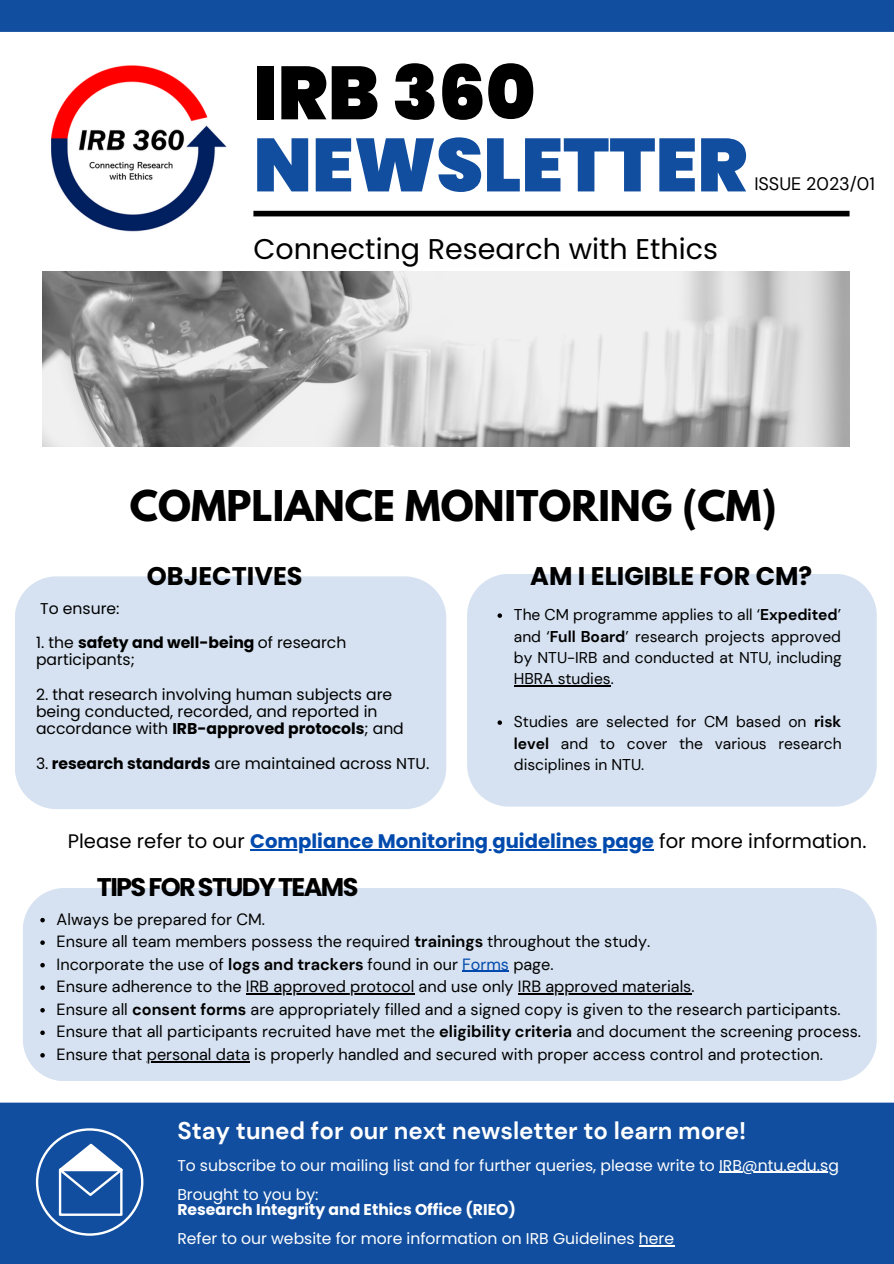
<style>
.page{position:relative;width:894px;height:1264px;background:#fff}
.page>*{position:absolute;margin:0;border:0;box-sizing:border-box;transform-origin:0 0}
.t1{font:900 75px "Poppins";color:#114e9f}
.t2{font:900 75px "Poppins";color:#000}
.t3{font:700 37.5px "League Spartan";color:#000}
.t4{font:28.5px "Poppins";color:#000}
.t5{font:700 25.5px "Poppins";color:#000}
.t6{font:700 25.5px "Poppins";letter-spacing:-.065em;color:#000}
.t7{font:700 24px "DM Sans";color:#fff}
.t8{font:19.65px "Poppins";color:#000}
.t9{font:18px "DM Sans";color:#000}
.t10{font:16.2px/22.5px "DM Sans";color:#000}
.t11{font:15.6px/17.2px "Poppins";color:#000}
.t12{font:15.6px/21.5px "DM Sans";color:#000;text-align:justify}
.t13{font:15.6px/29.2px "Poppins";color:#fff}
.t14{font:700 15.6px "Poppins";color:#fff}
.s1{font-weight:700}
.s2{font-weight:700;color:#004aad}
.s3{color:#004aad}
</style>
<div class="page">
<img style="left:43px;top:272px;width:806px;height:174px">
<div style="left:253px;top:211px;width:596px;height:5px;background:#000"></div>
<div style="left:0;top:1102px;width:893px;height:161px;background:#114e9f"></div>
<hr style="left:718px;top:1171px;width:120px;height:1px;background:#fff">
<hr style="left:638px;top:1244px;width:36px;height:1px;background:#fff">
<div style="left:23px;top:888px;width:853px;height:192px;background:#d6e2f1"></div>
<svg style="left:40px;top:917px;width:5px;height:5px"></svg>
<svg style="left:40px;top:940px;width:5px;height:4px"></svg>
<svg style="left:40px;top:962px;width:5px;height:5px"></svg>
<hr style="left:462px;top:970px;width:47px;height:1px;background:#004aad">
<svg style="left:40px;top:985px;width:5px;height:4px"></svg>
<hr style="left:246px;top:993px;width:168px;height:1px;background:#000">
<hr style="left:518px;top:993px;width:173px;height:1px;background:#000">
<svg style="left:40px;top:1008px;width:5px;height:4px"></svg>
<svg style="left:40px;top:1030px;width:5px;height:5px"></svg>
<svg style="left:40px;top:1053px;width:5px;height:4px"></svg>
<hr style="left:147px;top:1060px;width:103px;height:2px;background:#000">
<div style="left:15px;top:576px;width:431px;height:233px;background:#d6e2f1"></div>
<div style="left:467px;top:574px;width:409px;height:232px;background:#d6e2f1"></div>
<img style="left:51px;top:65px;width:176px;height:167px">
<svg style="left:497px;top:613px;width:5px;height:5px"></svg>
<hr style="left:514px;top:685px;width:96px;height:1px;background:#000">
<svg style="left:497px;top:720px;width:5px;height:5px"></svg>
<hr style="left:250px;top:849px;width:403px;height:1px;background:#004aad">
<div style="left:0;top:0;width:893px;height:32px;background:#114e9f"></div>
<div style="left:31px;top:1122px;width:118px;height:119px;background:#114e9f;border-radius:50%"></div>
<div style="left:36px;top:1128px;width:107px;height:107px;border:2px solid #fff;border-radius:50%"></div>
<div style="left:59px;top:1168px;width:63px;height:47px;border:2px solid #fff"></div>
<svg style="left:53px;top:1141px;width:75px;height:56px"></svg>
<h1 class="t2" style="left:253px;top:41px;width:283px">IRB 360</h1>
<h1 class="t1" style="left:253px;top:113px;width:495px">NEWSLETTER</h1>
<p class="t9" style="left:754px;top:172px;width:122px">ISSUE 2023/01</p>
<h3 class="t4" style="left:253px;top:229px;width:466px">Connecting Research with Ethics</h3>
<h2 class="t3" style="left:130px;top:487px;width:648px">COMPLIANCE MONITORING (CM)</h2>
<h3 class="t5" style="left:530px;top:558px;width:283px">AM I ELIGIBLE FOR CM?</h3>
<p class="t12" style="left:514px;top:604px;width:329px">The CM programme applies to all ‘<span class="s1">Expedited</span>’ and ‘<span class="s1">Full Board</span>’ research projects approved by NTU-IRB and conducted at NTU, including HBRA studies.</p>
<p class="t12" style="left:514px;top:711px;width:329px">Studies are selected for CM based on <span class="s1">risk level</span> and to cover the various research disciplines in NTU.</p>
<h3 class="t5" style="left:147px;top:558px;width:157px">OBJECTIVES</h3>
<p class="t11" style="left:40px;top:599px;width:81px">To ensure:</p>
<p class="t11" style="left:36px;top:634px;width:312px">1. the <span class="s1">safety and well-being</span> of research participants;</p>
<p class="t11" style="left:36px;top:685px;width:369px">2. that research involving human subjects are being conducted, recorded, and reported in accordance with <span class="s1">IRB-approved protocols</span>; and</p>
<p class="t11" style="left:36px;top:754px;width:395px">3. <span class="s1">research standards</span> are maintained across NTU.</p>
<p class="t8" style="left:68px;top:827px;width:800px">Please refer to our <span class="s2">Compliance Monitoring guidelines page</span> for more information.</p>
<h3 class="t6" style="left:97px;top:869px;width:263px">TIPSFORSTUDYTEAMS</h3>
<p class="t10" style="left:57px;top:907px;width:805px">Always be prepared for CM.<br>Ensure all team members possess the required <span class="s1">trainings</span> throughout the study.<br>Incorporate the use of <span class="s1">logs and trackers</span> found in our <span class="s3">Forms</span> page.<br>Ensure adherence to the IRB approved protocol and use only IRB approved materials.<br>Ensure all <span class="s1">consent forms</span> are appropriately filled and a signed copy is given to the research participants.<br>Ensure that all participants recruited have met the <span class="s1">eligibility criteria</span> and document the screening process.<br>Ensure that personal data is properly handled and secured with proper access control and protection.</p>
<h3 class="t7" style="left:177px;top:1115px;width:570px">Stay tuned for our next newsletter to learn more!</h3>
<p class="t13" style="left:177px;top:1150px;width:663px">To subscribe to our mailing list and for further queries, please write to IRB@ntu.edu.sg<br>Brought to you by:</p>
<p class="t14" style="left:177px;top:1198px;width:340px">Research Integrity and Ethics Office (RIEO)</p>
<p class="t13" style="left:177px;top:1223px;width:498px">Refer to our website for more information on IRB Guidelines here</p>
</div>
